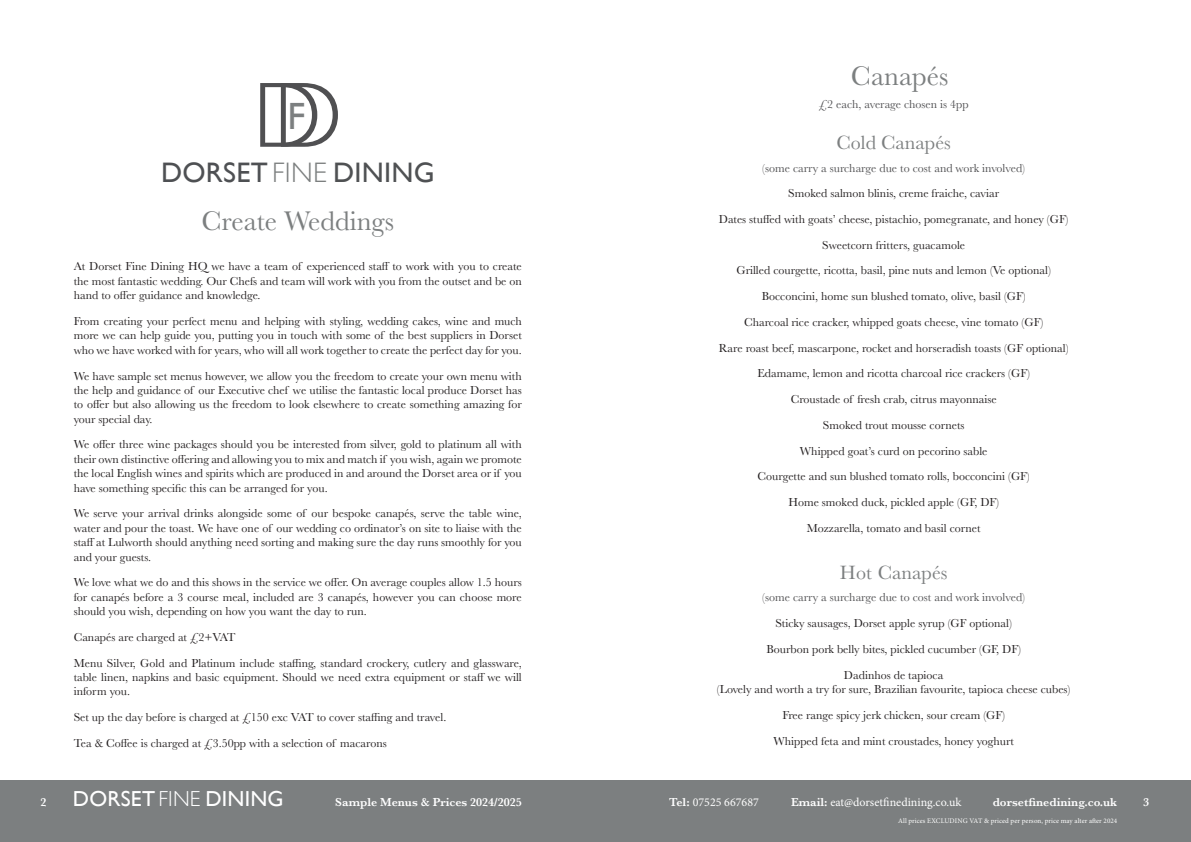
<style>
.page{position:relative;width:1191px;height:842px;background:#fff}
.page>*{position:absolute;margin:0;border:0;box-sizing:border-box;transform-origin:0 0}
.t1{font:300 93.4px "Gill Sans";color:#505052}
.t2{font:37.9px "Gill Sans";color:#7c7f80}
.t3{font:28.2px "Gill Sans";letter-spacing:.01em;color:#4e5053}
.t4{font:28px "Baskerville";color:#7c7f80}
.t5{font:21.7px "Gill Sans";letter-spacing:.01em;color:#fff}
.t6{font:20px "Baskerville";color:#7c7f80}
.t7{font:12px/14.4px "Baskerville";color:#231f20;text-align:justify}
.t8{font:12px "Baskerville";color:#505052}
.t9{font:600 12px "Baskerville";color:#fff}
.t10{font:12px "Minion Pro";color:#fff}
.t11{font:7px "Minion Pro";letter-spacing:.01em;color:#fff}
.s1{font-weight:300;color:#7c7f7f}
.s2{color:#4f5153}
.s3{font-weight:300}
.s4{font-family:"Baskerville";font-weight:600}
</style>
<div class="page">
<div style="left:0;top:780px;width:1191px;height:62px;background:#7c7f80"></div>
<p class="t1" style="left:253px;top:43px;width:71px">D</p>
<p class="t1" style="left:273px;top:43px;width:71px">D</p>
<p class="t2" style="left:287px;top:94px;width:19px">F</p>
<p class="t3" style="left:161px;top:156px;width:275px">DORSET <span class="s1">FINE</span> <span class="s2">DINING</span></p>
<p class="t4" style="left:201px;top:203px;width:194px">Create Weddings</p>
<p class="t7" style="left:74px;top:259px;width:449px">At Dorset Fine Dining HQ we have a team of experienced staff to work with you to create the most fantastic wedding. Our Chefs and team will work with you from the outset and be on hand to offer guidance and knowledge.</p>
<p class="t7" style="left:74px;top:314px;width:449px">From creating your perfect menu and helping with styling, wedding cakes, wine and much more we can help guide you, putting you in touch with some of the best suppliers in Dorset who we have worked with for years, who will all work together to create the perfect day for you.</p>
<p class="t7" style="left:74px;top:369px;width:449px">We have sample set menus however, we allow you the freedom to create your own menu with the help and guidance of our Executive chef we utilise the fantastic local produce Dorset has to offer but also allowing us the freedom to look elsewhere to create something amazing for your special day.</p>
<p class="t7" style="left:74px;top:437px;width:449px">We offer three wine packages should you be interested from silver, gold to platinum all with their own distinctive offering and allowing you to mix and match if you wish, again we promote the local English wines and spirits which are produced in and around the Dorset area or if you have something specific this can be arranged for you.</p>
<p class="t7" style="left:74px;top:506px;width:449px">We serve your arrival drinks alongside some of our bespoke canapés, serve the table wine, water and pour the toast. We have one of our wedding co ordinator’s on site to liaise with the staff at Lulworth should anything need sorting and making sure the day runs smoothly for you and your guests.</p>
<p class="t7" style="left:74px;top:575px;width:449px">We love what we do and this shows in the service we offer. On average couples allow 1.5 hours for canapés before a 3 course meal, included are 3 canapés, however you can choose more should you wish, depending on how you want the day to run.</p>
<p class="t7" style="left:74px;top:630px;width:163px">Canapés are charged at £2+VAT</p>
<p class="t7" style="left:74px;top:656px;width:449px">Menu Silver, Gold and Platinum include staffing, standard crockery, cutlery and glassware, table linen, napkins and basic equipment. Should we need extra equipment or staff we will inform you.</p>
<p class="t7" style="left:74px;top:710px;width:374px">Set up the day before is charged at £150 exc VAT to cover staffing and travel.</p>
<p class="t7" style="left:74px;top:736px;width:314px">Tea &amp; Coffee is charged at £3.50pp with a selection of macarons</p>
<p class="t4" style="left:851px;top:58px;width:99px">Canapés</p>
<p class="t8" style="left:818px;top:96px;width:151px">£2 each, average chosen is 4pp</p>
<p class="t6" style="left:836px;top:129px;width:116px">Cold Canapés</p>
<p class="t8" style="left:762px;top:160px;width:264px">(some carry a surcharge due to cost and work involved)</p>
<p class="t7" style="left:788px;top:186px;width:212px">Smoked salmon blinis, creme fraiche, caviar</p>
<p class="t7" style="left:719px;top:212px;width:351px">Dates stuffed with goats’ cheese, pistachio, pomegranate, and honey (GF)</p>
<p class="t7" style="left:822px;top:238px;width:144px">Sweetcorn fritters, guacamole</p>
<p class="t7" style="left:736px;top:264px;width:316px">Grilled courgette, ricotta, basil, pine nuts and lemon (Ve optional)</p>
<p class="t7" style="left:761px;top:289px;width:265px">Bocconcini, home sun blushed tomato, olive, basil (GF)</p>
<p class="t7" style="left:744px;top:315px;width:301px">Charcoal rice cracker, whipped goats cheese, vine tomato (GF)</p>
<p class="t7" style="left:719px;top:341px;width:351px">Rare roast beef, mascarpone, rocket and horseradish toasts (GF optional)</p>
<p class="t7" style="left:757px;top:366px;width:274px">Edamame, lemon and ricotta charcoal rice crackers (GF)</p>
<p class="t7" style="left:790px;top:392px;width:207px">Croustade of fresh crab, citrus mayonnaise</p>
<p class="t7" style="left:823px;top:418px;width:143px">Smoked trout mousse cornets</p>
<p class="t7" style="left:800px;top:444px;width:189px">Whipped goat’s curd on pecorino sable</p>
<p class="t7" style="left:757px;top:469px;width:274px">Courgette and sun blushed tomato rolls, bocconcini (GF)</p>
<p class="t7" style="left:788px;top:495px;width:212px">Home smoked duck, pickled apple (GF, DF)</p>
<p class="t7" style="left:806px;top:521px;width:175px">Mozzarella, tomato and basil cornet</p>
<p class="t6" style="left:840px;top:559px;width:109px">Hot Canapés</p>
<p class="t8" style="left:762px;top:590px;width:264px">(some carry a surcharge due to cost and work involved)</p>
<p class="t7" style="left:775px;top:616px;width:238px">Sticky sausages, Dorset apple syrup (GF optional)</p>
<p class="t7" style="left:766px;top:642px;width:256px">Bourbon pork belly bites, pickled cucumber (GF, DF)</p>
<p class="t7" style="left:717px;top:668px;width:355px;text-align:center">Dadinhos de tapioca<br>(Lovely and worth a try for sure, Brazilian favourite, tapioca cheese cubes)</p>
<p class="t7" style="left:782px;top:708px;width:224px">Free range spicy jerk chicken, sour cream (GF)</p>
<p class="t7" style="left:773px;top:734px;width:242px">Whipped feta and mint croustades, honey yoghurt</p>
<h3 class="t5" style="left:73px;top:786px;width:212px">DORSET <span class="s3">FINE</span> DINING</h3>
<p class="t9" style="left:41px;top:794px;width:7px">2</p>
<p class="t9" style="left:335px;top:794px;width:188px">Sample Menus &amp; Prices 2024/2025</p>
<p class="t10" style="left:669px;top:794px;width:91px"><span class="s4">Tel:</span> 07525 667687</p>
<p class="t10" style="left:791px;top:794px;width:172px"><span class="s4">Email:</span> eat@dorsetfinedining.co.uk</p>
<p class="t9" style="left:992px;top:794px;width:126px">dorsetfinedining.co.uk</p>
<p class="t9" style="left:1143px;top:794px;width:7px">3</p>
<p class="t11" style="left:898px;top:816px;width:220px">All prices EXCLUDING VAT &amp; priced per person, price may alter after 2024</p>
</div>
